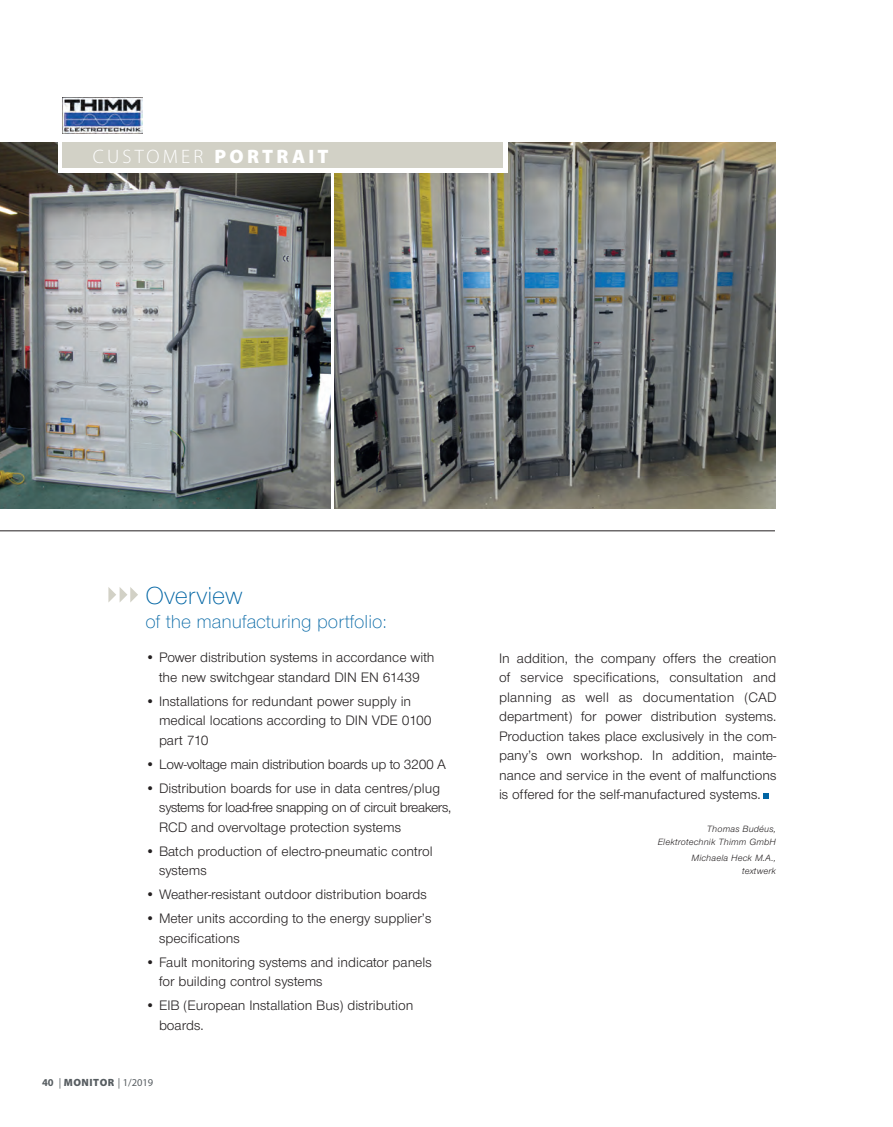
<style>
.page{position:relative;width:893px;height:1127px;background:#fff}
.page>*{position:absolute;margin:0;border:0;box-sizing:border-box;transform-origin:0 0}
.t1{font:300 25.5px "Nimbus Sans Novus T";color:#0065a4}
.t2{font:300 19.5px "Nimbus Sans Novus T";color:#0065a4}
.t3{font:300 19.5px "Myriad Pro";letter-spacing:.165em;color:#fff}
.t4{font:14.25px/19.5px "Nimbus Sans Novus T";color:#231f20}
.t5{font:14.25px "Nimbus Sans Novus T";letter-spacing:-.02em;color:#231f20}
.t6{font:10.5px "Myriad Pro";color:#575d61}
.t7{font:italic 9.45px/12.8px "Nimbus Sans Novus T";letter-spacing:.02em;color:#231f20;text-align:right}
.s1{font-weight:900}
.s2{font-weight:700}
</style>
<div class="page">
<img style="left:0;top:142px;width:330px;height:367px">
<img style="left:334px;top:143px;width:441px;height:366px">
<svg style="left:763px;top:793px;width:6px;height:6px"></svg>
<svg style="left:108px;top:587px;width:30px;height:15px"></svg>
<img style="left:62px;top:97px;width:80px;height:37px">
<hr style="left:0;top:530px;width:775px;height:1px;background:#231f20">
<div style="left:58px;top:136px;width:450px;height:36px;background:#fff"></div>
<div style="left:62px;top:142px;width:441px;height:26px;background:#d2d1c6"></div>
<h2 class="t3" style="left:93px;top:146px;width:237px">CUSTOMER <span class="s1">PORTRAIT</span></h2>
<h1 class="t1" style="left:146px;top:580px;width:98px">Overview</h1>
<h2 class="t2" style="left:146px;top:610px;width:243px">of the manufacturing portfolio:</h2>
<p class="t4" style="left:146px;top:648px;width:290px;text-align:center">• Power distribution systems in accordance with the new switchgear standard DIN EN 61439</p>
<p class="t4" style="left:159px;top:691px;width:274px;text-indent:-13px">• Installations for redundant power supply in medical locations according to DIN VDE 0100 part 710</p>
<p class="t5" style="left:146px;top:756px;width:302px">• Low-voltage main distribution boards up to 3200 A</p>
<p class="t4" style="left:159px;top:778px;width:294px;text-indent:-13px">• Distribution boards for use in data centres/plug systems for load-free snapping on of circuit breakers,<br>RCD and overvoltage protection systems</p>
<p class="t4" style="left:159px;top:841px;width:275px;text-indent:-13px">• Batch production of electro-pneumatic control systems</p>
<p class="t4" style="left:146px;top:884px;width:283px">• Weather-resistant outdoor distribution boards</p>
<p class="t4" style="left:159px;top:908px;width:274px;text-indent:-13px">• Meter units according to the energy supplier’s specifications</p>
<p class="t4" style="left:159px;top:952px;width:274px;text-indent:-13px">• Fault monitoring systems and indicator panels for building control systems</p>
<p class="t4" style="left:159px;top:995px;width:256px;text-indent:-13px">• EIB (European Installation Bus) distribution boards.</p>
<p class="t6" style="left:42px;top:1077px;width:113px"><span class="s2">40</span> | <span class="s1">MONITOR</span> | 1/2019</p>
<p class="t4" style="left:499px;top:648px;width:279px;text-align:justify">In addition, the company offers the creation of service specifications, consultation and planning as well as documentation (CAD department) for power distribution systems.<br>Production takes place exclusively in the com&shy;pany’s own workshop. In addition, mainte&shy;nance and service in the event of malfunctions is offered for the self-manufactured systems.</p>
<p class="t7" style="left:658px;top:822px;width:120px">Thomas Budéus,<br>Elektrotechnik Thimm GmbH</p>
<p class="t7" style="left:691px;top:851px;width:86px">Michaela Heck M.A., textwerk</p>
</div>
